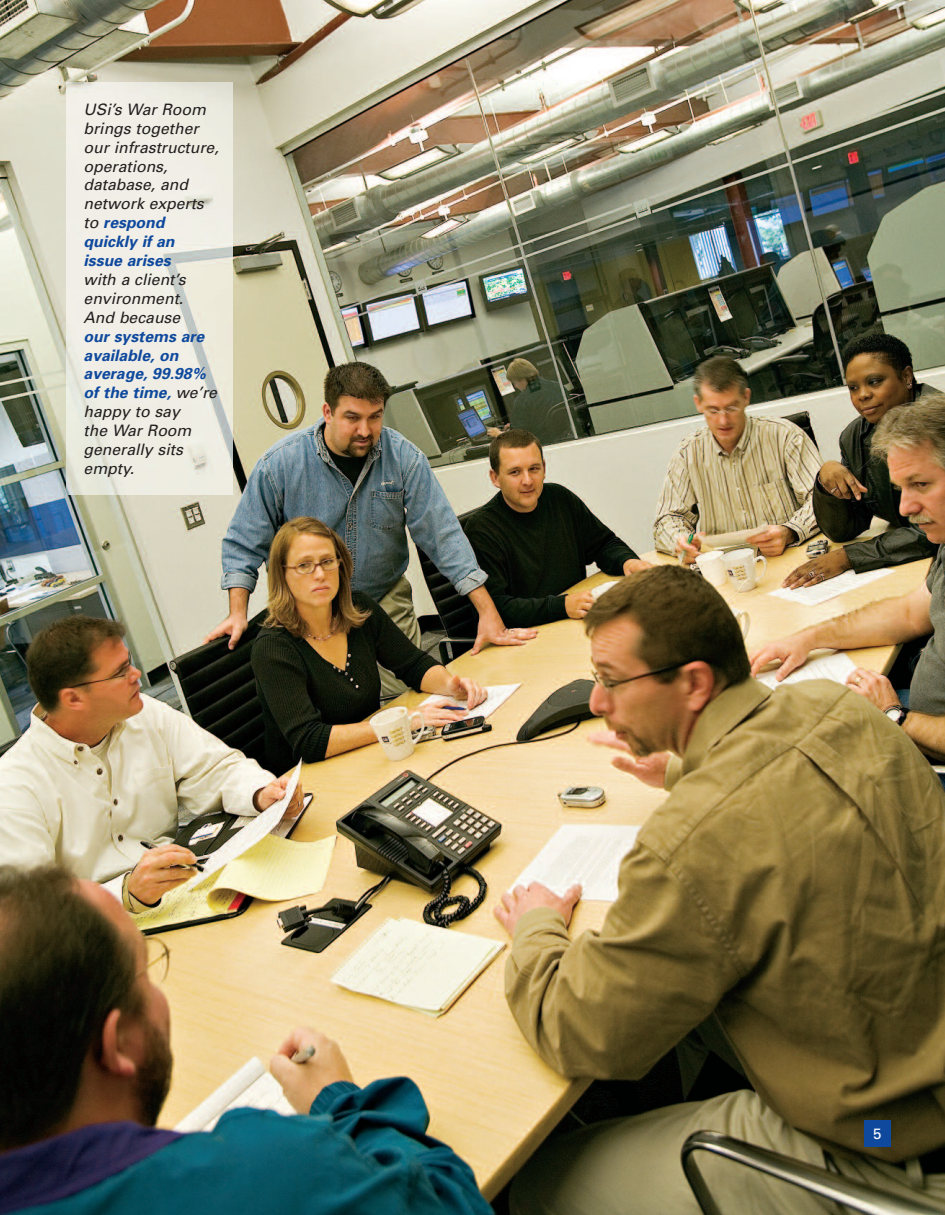
<style>
.page{position:relative;width:945px;height:1215px;background:#fff}
.page>*{position:absolute;margin:0;border:0;box-sizing:border-box;transform-origin:0 0}
.t1{font:italic 15.75px/18.9px "Univers";color:#231f20}
.t2{font:italic 700 15.75px/18.9px "Univers";color:#0f499d}
.t3{font:15px "Univers";color:#fff}
.s1{font-weight:700;color:#0f499d}
.s2{font-weight:400;color:#231f20}
</style>
<div class="page">
<img style="left:0;top:0;width:945px;height:1215px">
<img style="left:67px;top:82px;width:166px;height:413px">
<div style="left:864px;top:1120px;width:27px;height:28px;background:#0f499d"></div>
<p class="t1" style="left:84px;top:101px;width:137px">USi’s War Room brings together our infrastructure, operations, database, and network experts to <span class="s1">respond quickly if an<br>issue arises</span></p>
<p class="t1" style="left:84px;top:271px;width:104px">with a client’s environment.<br>And because</p>
<p class="t2" style="left:84px;top:328px;width:135px">our systems are available, on average, 99.98% of the time, <span class="s2">we’re happy to say<br>the War Room generally sits empty.</span></p>
<p class="t3" style="left:873px;top:1128px;width:10px">5</p>
</div>
